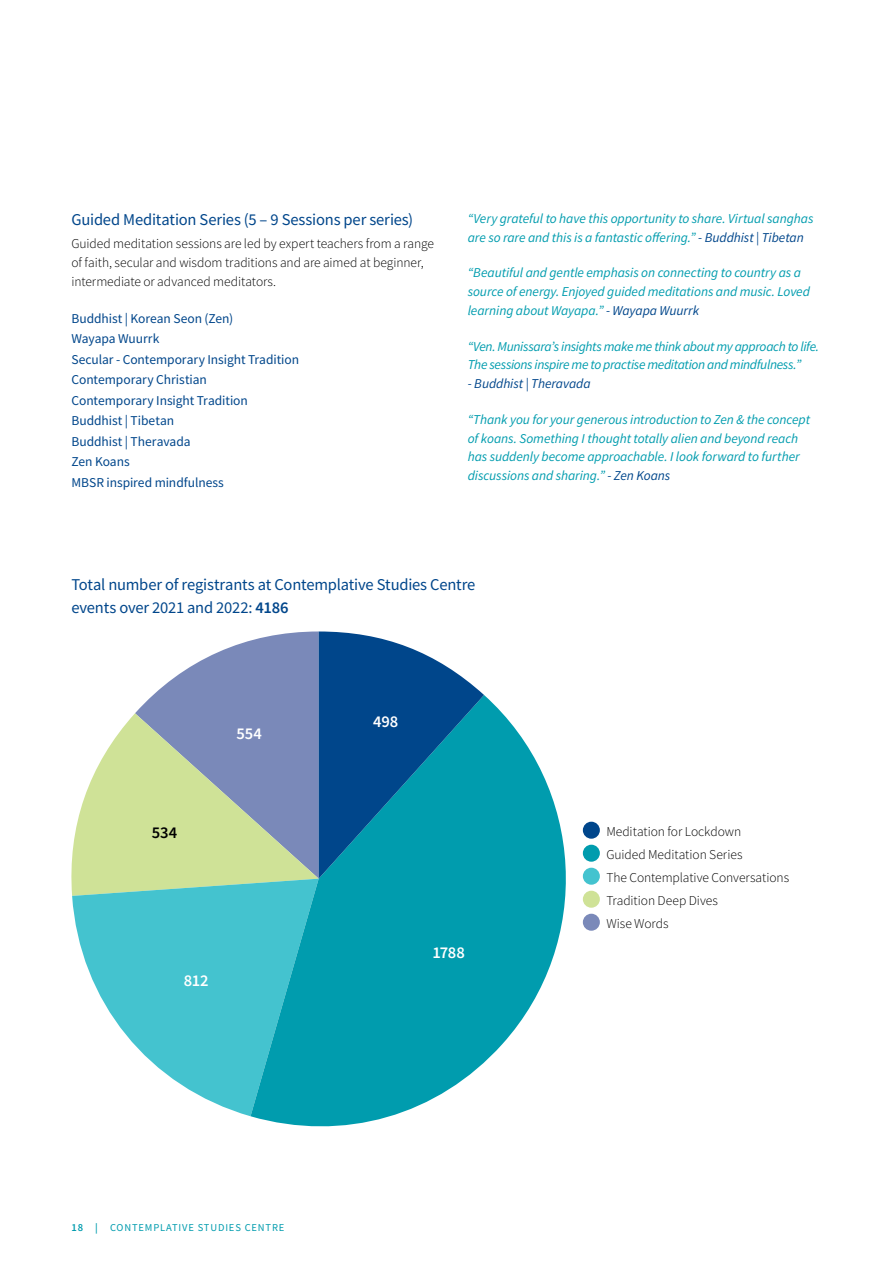
<style>
.page{position:relative;width:893px;height:1263px;background:#fff}
.page>*{position:absolute;margin:0;border:0;box-sizing:border-box;transform-origin:0 0}
.t1{font:16.5px/23.2px "Source Sans Pro";letter-spacing:-.01em;color:#00468b}
.t2{font:600 16.5px "Source Sans Pro";letter-spacing:-.005em;color:#fff}
.t3{font:600 16.5px "Source Sans Pro";color:#000}
.t4{font:italic 13.5px/18.8px "Source Sans Pro";letter-spacing:-.005em;color:#009cae}
.t5{font:300 13.5px/23px "Source Sans Pro";letter-spacing:-.005em;color:#000}
.t6{font:13.5px/20.4px "Source Sans Pro";letter-spacing:-.005em;color:#00468b}
.t7{font:italic 13.5px/18.8px "Source Sans Pro";letter-spacing:-.025em;color:#009cae}
.t8{font:italic 13.5px "Source Sans Pro";letter-spacing:-.005em;color:#00468b}
.t9{font:10.5px "Source Sans Pro";letter-spacing:.08em;color:#009cae}
.s1{color:#00468b}
.s2{font-weight:600}
</style>
<div class="page">
<svg style="left:135px;top:631px;width:184px;height:82px;fill:#7a89b9"></svg>
<svg style="left:71px;top:713px;width:180px;height:180px;background:#c3d3a9"></svg>
<svg style="left:72px;top:879px;width:179px;height:237px;fill:#44c3cf"></svg>
<svg style="left:251px;top:695px;width:343px;height:432px;fill:#009cae"></svg>
<svg style="left:319px;top:631px;width:165px;height:248px;background:#1373a0"></svg>
<div style="left:583px;top:822px;width:17px;height:17px;background:#00468b;border-radius:50%"></div>
<div style="left:583px;top:845px;width:17px;height:17px;background:#009cae;border-radius:50%"></div>
<div style="left:583px;top:868px;width:17px;height:17px;background:#44c3cf;border-radius:50%"></div>
<div style="left:583px;top:891px;width:17px;height:17px;background:#cfe297;border-radius:50%"></div>
<div style="left:583px;top:914px;width:17px;height:17px;background:#7a89b9;border-radius:50%"></div>
<p class="t1" style="left:71px;top:208px;width:343px">Guided Meditation Series (5 – 9 Sessions per series)</p>
<p class="t5" style="left:71px;top:234px;width:364px;line-height:18.8px">Guided meditation sessions are led by expert teachers from a range of faith, secular and wisdom traditions and are aimed at beginner, intermediate or advanced meditators.</p>
<p class="t6" style="left:71px;top:308px;width:229px">Buddhist | Korean Seon (Zen)<br>Wayapa Wuurrk<br>Secular - Contemporary Insight Tradition<br>Contemporary Christian<br>Contemporary Insight Tradition<br>Buddhist | Tibetan<br>Buddhist | Theravada<br>Zen Koans<br>MBSR inspired mindfulness</p>
<p class="t4" style="left:468px;top:209px;width:347px">“Very grateful to have this opportunity to share. Virtual sanghas are so rare and this is a fantastic offering.” <span class="s1">- Buddhist | Tibetan</span></p>
<p class="t4" style="left:468px;top:263px;width:344px">“Beautiful and gentle emphasis on connecting to country as a source of energy. Enjoyed guided meditations and music. Loved learning about Wayapa.” <span class="s1">- Wayapa Wuurrk</span></p>
<p class="t7" style="left:468px;top:337px;width:353px">“Ven. Munissara’s insights make me think about my approach to life.<br>The sessions inspire me to practise meditation and mindfulness.”</p>
<p class="t8" style="left:468px;top:375px;width:124px">- Buddhist | Theravada</p>
<p class="t4" style="left:468px;top:410px;width:344px">“Thank you for your generous introduction to Zen &amp; the concept of koans. Something I thought totally alien and beyond reach has suddenly become approachable. I look forward to further discussions and sharing.” <span class="s1">- Zen Koans</span></p>
<p class="t1" style="left:71px;top:572px;width:405px">Total number of registrants at Contemplative Studies Centre events over 2021 and 2022: <span class="s2">4186</span></p>
<p class="t3" style="left:152px;top:821px;width:27px">534</p>
<p class="t2" style="left:236px;top:723px;width:27px">554</p>
<p class="t2" style="left:184px;top:969px;width:27px">812</p>
<p class="t2" style="left:373px;top:710px;width:27px">498</p>
<p class="t2" style="left:432px;top:941px;width:34px">1788</p>
<p class="t9" style="left:71px;top:1221px;width:214px"><span class="s2">18 |</span> CONTEMPLATIVE STUDIES CENTRE</p>
<p class="t5" style="left:606px;top:819px;width:184px">Meditation for Lockdown<br>Guided Meditation Series<br>The Contemplative Conversations<br>Tradition Deep Dives<br>Wise Words</p>
</div>
